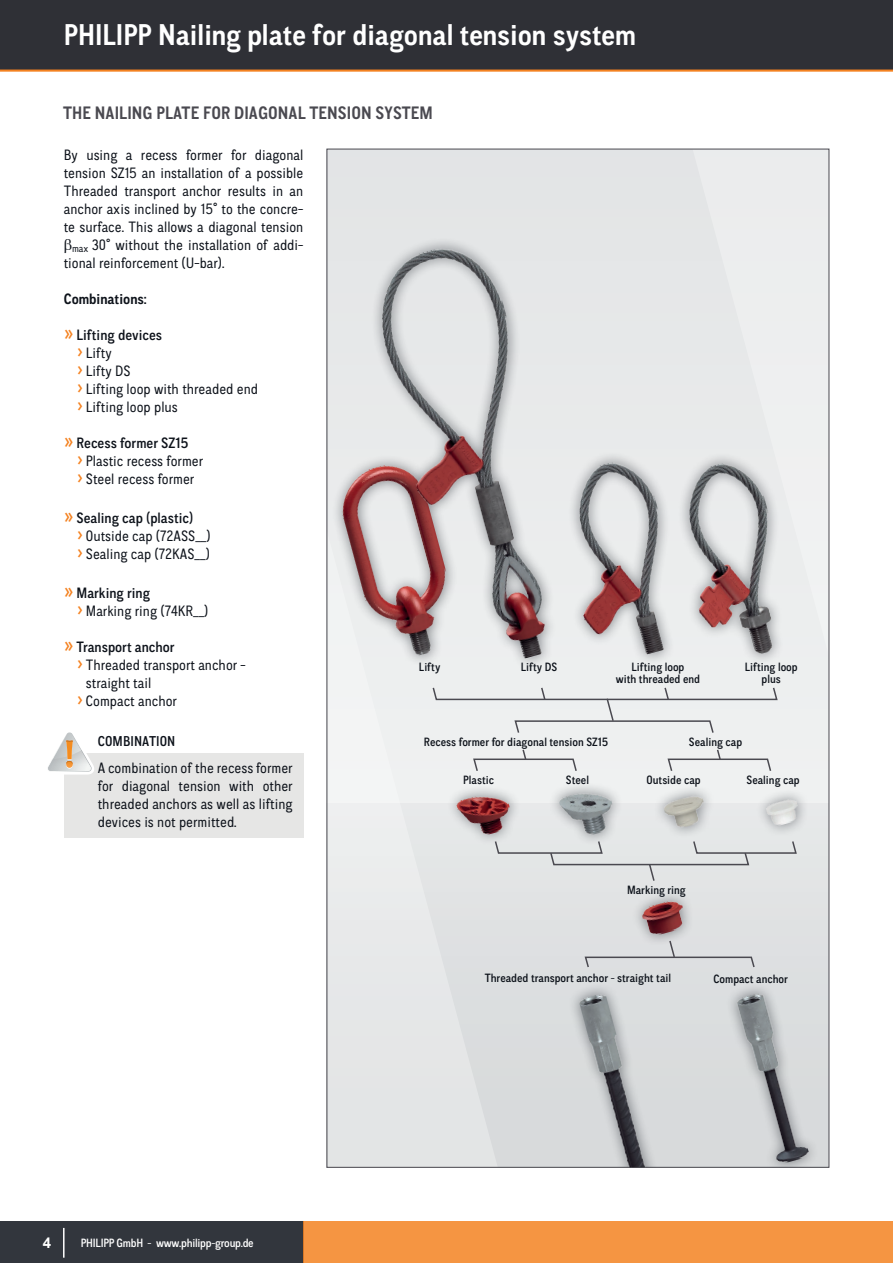
<style>
.page{position:relative;width:893px;height:1263px;background:#fff}
.page>*{position:absolute;margin:0;border:0;box-sizing:border-box;transform-origin:0 0}
.t1{font:700 30px "CA Normal";color:#fff}
.t2{font:700 18px "CA Normal";letter-spacing:.005em;color:#4a4950}
.t3{font:15px/18px "CA Normal";color:#0d121a}
.t4{font:500 15px "CA Normal";color:#0d121a}
.t5{font:700 15px "CA Normal";color:#0d121a}
.t6{font:700 15px "Arial";color:#fff}
.t7{font:500 14.25px "CA Normal";letter-spacing:.005em;color:#0d121a}
.t8{font:500 12px/12px "CA Normal";color:#0d121a;text-align:center}
.t9{font:500 12px "CA Normal";letter-spacing:-.02em;color:#fff}
.s1{font-size:22.5px;color:#f48221}
.s2{font-weight:500}
.s3{font-weight:400;font-size:22.5px;color:#f48221}
</style>
<div class="page">
<div style="left:327px;top:149px;width:502px;height:1018px;background:#e8eaea"></div>
<div style="left:327px;top:803px;width:502px;height:364px;background:#dfe1e2"></div>
<div style="left:329px;top:542px;width:116px;height:430px;background:#eceeee"></div>
<svg style="left:584px;top:946px;width:171px;height:22px"></svg>
<div style="left:0;top:1221px;width:303px;height:42px;background:#32363d"></div>
<div style="left:0;top:0;width:893px;height:71px;background:#2f3036"></div>
<div style="left:303px;top:1221px;width:590px;height:42px;background:#f59542"></div>
<hr style="left:0;top:70px;width:893px;height:2px;background:#f48221">
<hr style="left:63px;top:1228px;width:2px;height:30px;background:#fff">
<div style="left:331px;top:453px;width:127px;height:214px;background:#f1f3f3"></div>
<img style="left:336px;top:470px;width:22px;height:126px">
<img style="left:358px;top:241px;width:189px;height:433px">
<img style="left:693px;top:458px;width:110px;height:200px">
<img style="left:640px;top:898px;width:48px;height:40px">
<div style="left:726px;top:982px;width:94px;height:185px;background:#d9dbdc"></div>
<img style="left:734px;top:991px;width:76px;height:174px">
<svg style="left:473px;top:749px;width:104px;height:22px"></svg>
<svg style="left:496px;top:841px;width:301px;height:40px"></svg>
<div style="left:548px;top:782px;width:76px;height:64px;background:#e6e8e9"></div>
<img style="left:558px;top:788px;width:59px;height:53px">
<svg style="left:431px;top:686px;width:347px;height:48px"></svg>
<svg style="left:667px;top:749px;width:105px;height:22px"></svg>
<div style="left:652px;top:784px;width:63px;height:55px;background:#e6e8e8"></div>
<img style="left:662px;top:793px;width:46px;height:38px">
<div style="left:754px;top:788px;width:55px;height:49px;background:#0d121a;opacity:.5"></div>
<img style="left:765px;top:797px;width:36px;height:31px">
<div style="left:445px;top:784px;width:76px;height:62px;background:#e5e8e8"></div>
<img style="left:456px;top:791px;width:59px;height:49px">
<img style="left:547px;top:457px;width:146px;height:202px">
<div style="left:568px;top:983px;width:93px;height:184px;background:#d9dbdc"></div>
<img style="left:578px;top:993px;width:74px;height:174px">
<div style="left:64px;top:753px;width:239px;height:85px;background:#e6e6e5"></div>
<svg style="left:48px;top:732px;width:46px;height:42px"></svg>
<h1 class="t1" style="left:64px;top:14px;width:574px">PHILIPP Nailing plate for diagonal tension system</h1>
<p class="t2" style="left:63px;top:100px;width:371px">THE NAILING PLATE FOR DIAGONAL TENSION SYSTEM</p>
<p class="t3" style="left:64px;top:145px;width:241px">By using a recess former for diagonal</p>
<p class="t3" style="left:64px;top:163px;width:241px">tension SZ15 an installation of a possible</p>
<p class="t3" style="left:64px;top:181px;width:241px">Threaded transport anchor results in an</p>
<p class="t3" style="left:64px;top:199px;width:241px">anchor axis inclined by 15° to the concre-</p>
<p class="t3" style="left:64px;top:217px;width:241px">te surface. This allows a diagonal tension</p>
<p class="t3" style="left:72px;top:235px;width:233px"><sub>max</sub> 30° without the installation of addi-</p>
<p class="t3" style="left:64px;top:253px;width:162px">tional reinforcement (U-bar).</p>
<p class="t5" style="left:64px;top:289px;width:85px">Combinations:</p>
<p class="t3" style="left:77px;top:325px;width:183px;text-indent:-13px"><span class="s1">»</span> <span class="s2">Lifting devices<br></span><span class="s1">›</span> Lifty<br><span class="s1">›</span> Lifty DS<br><span class="s1">›</span> Lifting loop with threaded end <span class="s1">›</span> Lifting loop plus</p>
<p class="t3" style="left:77px;top:433px;width:128px;text-indent:-13px"><span class="s1">»</span> <span class="s2">Recess former SZ15<br></span><span class="s1">›</span> Plastic recess former <span class="s1">›</span> Steel recess former</p>
<p class="t3" style="left:77px;top:508px;width:136px;text-indent:-13px"><span class="s1">»</span> <span class="s2">Sealing cap (plastic)<br></span><span class="s1">›</span> Outside cap (72ASS__) <span class="s1">›</span> Sealing cap (72KAS__)</p>
<p class="t3" style="left:77px;top:583px;width:133px;text-indent:-13px"><span class="s1">»</span> <span class="s2">Marking ring<br></span><span class="s1">›</span> Marking ring (74KR__)</p>
<p class="t4" style="left:64px;top:637px;width:112px"><span class="s3">»</span> Transport anchor</p>
<p class="t3" style="left:77px;top:655px;width:171px"><span class="s1">›</span> Threaded transport anchor -</p>
<p class="t3" style="left:86px;top:673px;width:67px">straight tail</p>
<p class="t3" style="left:77px;top:691px;width:102px"><span class="s1">›</span> Compact anchor</p>
<p class="t8" style="left:419px;top:661px;width:23px">Lifty</p>
<p class="t8" style="left:521px;top:661px;width:38px">Lifty DS</p>
<p class="t8" style="left:616px;top:661px;width:86px">Lifting loop<br>with threaded end</p>
<p class="t8" style="left:745px;top:661px;width:54px">Lifting loop plus</p>
<p class="t7" style="left:98px;top:731px;width:79px">COMBINATION</p>
<p class="t3" style="left:98px;top:758px;width:196px;text-align:justify">A combination of the recess former for diagonal tension with other threaded anchors as well as lifting devices is not permitted.</p>
<p class="t6" style="left:43px;top:1232px;width:10px">4</p>
<p class="t9" style="left:81px;top:1235px;width:174px">PHILIPP GmbH - www.philipp-group.de</p>
<p class="t8" style="left:424px;top:735px;width:186px">Recess former for diagonal tension SZ15</p>
<p class="t8" style="left:566px;top:773px;width:25px">Steel</p>
<p class="t8" style="left:647px;top:773px;width:56px">Outside cap</p>
<p class="t8" style="left:746px;top:773px;width:55px">Sealing cap</p>
<p class="t8" style="left:689px;top:735px;width:55px">Sealing cap</p>
<p class="t8" style="left:463px;top:773px;width:32px">Plastic</p>
<p class="t8" style="left:627px;top:883px;width:60px">Marking ring</p>
<p class="t8" style="left:485px;top:972px;width:188px">Threaded transport anchor - straight tail</p>
<p class="t8" style="left:713px;top:973px;width:76px">Compact anchor</p>
</div>
